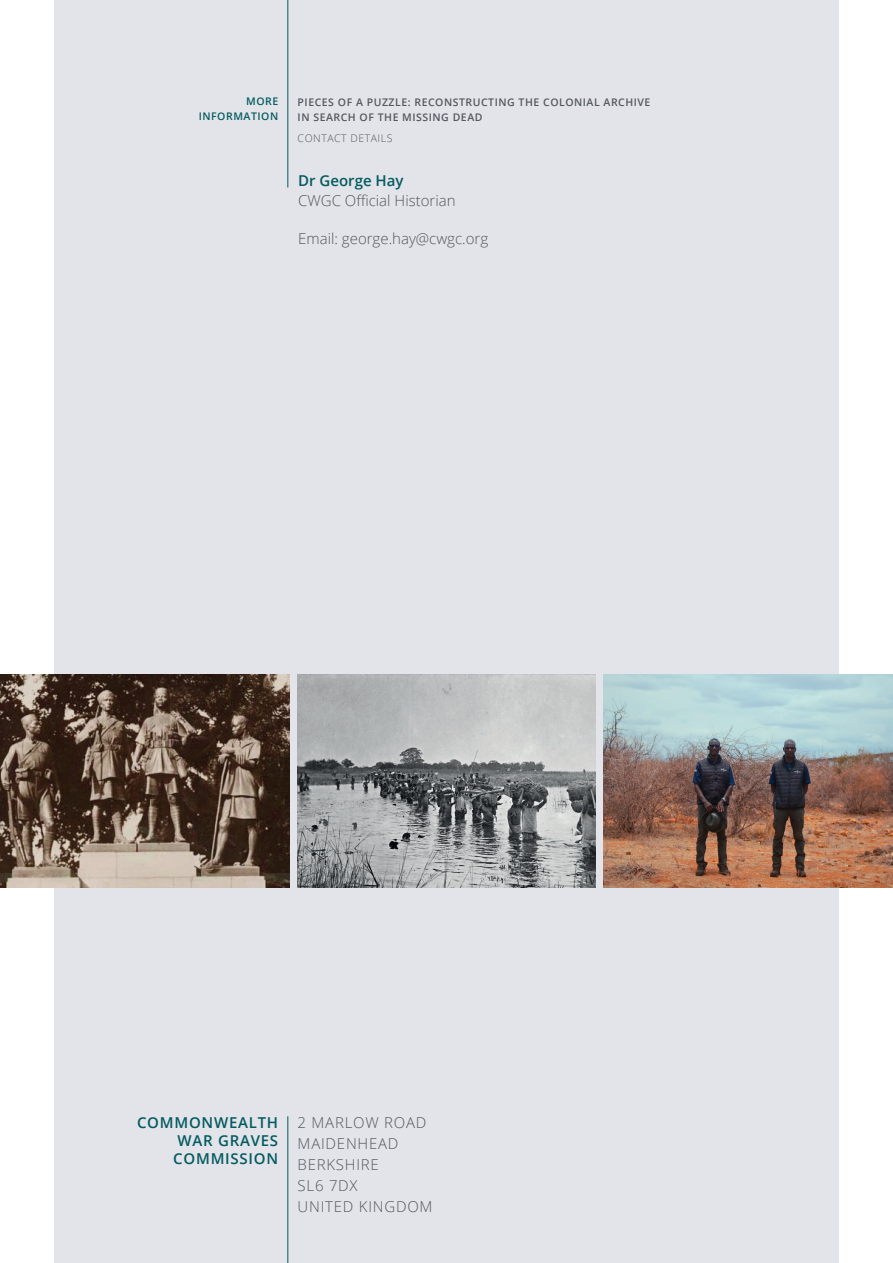
<style>
.page{position:relative;width:893px;height:1263px;background:#fff}
.page>*{position:absolute;margin:0;border:0;box-sizing:border-box;transform-origin:0 0}
.t1{font:300 15px/21px "Open Sans";letter-spacing:.05em;color:#52585e}
.t2{font:300 15px "Open Sans";color:#52585e}
.t3{font:600 15px/18px "Open Sans";letter-spacing:.05em;color:#045b60;text-align:justify}
.t4{font:600 15px "Open Sans";color:#045b60}
.t5{font:600 10.5px/15px "Open Sans";letter-spacing:.05em;color:#52585e}
.t6{font:600 10.5px/15px "Open Sans";letter-spacing:.05em;color:#045b60;text-align:right}
.t7{font:300 10.5px "Open Sans";letter-spacing:.05em;color:#52585e}
</style>
<div class="page">
<div style="left:54px;top:0;width:785px;height:1263px;background:#e2e4e9"></div>
<hr style="left:287px;top:0;width:1px;height:188px;background:#045b60">
<hr style="left:287px;top:1116px;width:1px;height:147px;background:#045b60">
<img style="left:298px;top:675px;width:297px;height:212px">
<img style="left:604px;top:675px;width:289px;height:212px">
<img style="left:0;top:675px;width:289px;height:212px">
<p class="t6" style="left:199px;top:94px;width:81px">MORE<br>INFORMATION</p>
<p class="t5" style="left:298px;top:95px;width:354px">PIECES OF A PUZZLE: RECONSTRUCTING THE COLONIAL ARCHIVE<br>IN SEARCH OF THE MISSING DEAD</p>
<p class="t7" style="left:298px;top:131px;width:96px">CONTACT DETAILS</p>
<h1 class="t4" style="left:298px;top:171px;width:107px">Dr George Hay</h1>
<h1 class="t2" style="left:298px;top:190px;width:159px">CWGC Official Historian</h1>
<h1 class="t2" style="left:298px;top:228px;width:192px">Email: george.hay@cwgc.org</h1>
<h1 class="t3" style="left:173px;top:1113px;width:106px;text-indent:-36px">COMMONWEALTH WAR GRAVES COMMISSION</h1>
<h1 class="t1" style="left:298px;top:1111px;width:136px">2 MARLOW ROAD<br>MAIDENHEAD<br>BERKSHIRE<br>SL6 7DX<br>UNITED KINGDOM</h1>
</div>
